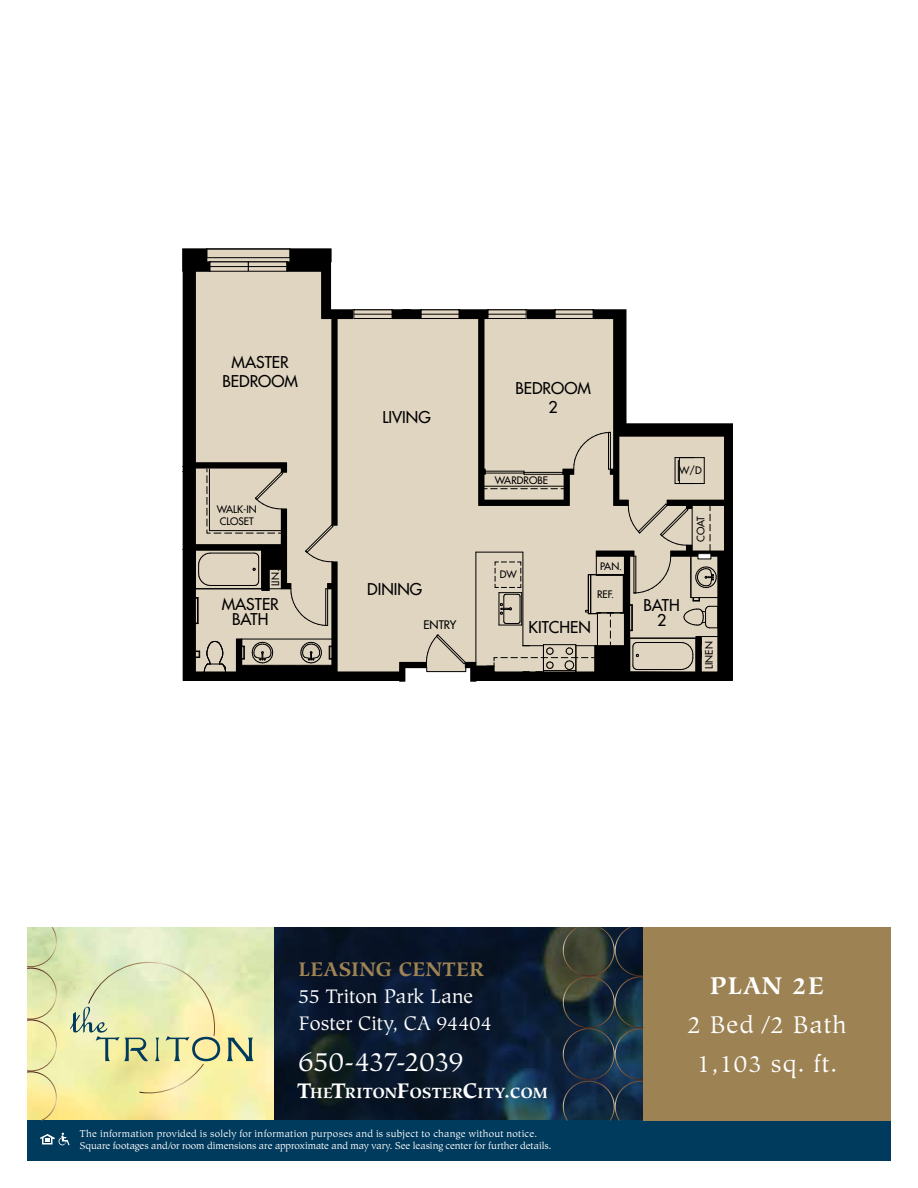
<style>
.page{position:relative;width:918px;height:1188px;background:#fff}
.page>*{position:absolute;margin:0;border:0;box-sizing:border-box;transform-origin:0 0}
.t1{font:27.15px "Hiroshige";letter-spacing:-.01em;color:#fff}
.t2{font:24px/39px "Hiroshige";letter-spacing:.05em;color:#fff;text-align:center}
.t3{font:700 24px "Hiroshige";letter-spacing:.05em;color:#fff}
.t4{font:19.5px/27px "Hiroshige";color:#fff}
.t5{font:700 19.5px "Hiroshige";letter-spacing:.01em;color:#9e8354}
.t6{font:15.9px/19px "Futura";color:#000;text-align:center}
.t7{font:700 14.7px "Hiroshige";letter-spacing:.015em;color:#fff}
.t8{font:11.55px "Futura";color:#000}
.t9{font:10.05px/12.1px "Futura";color:#000}
.t10{font:9.75px/12px "Hiroshige";letter-spacing:.015em;color:#fff}
.s1{font-size:21px}
</style>
<div class="page">
<svg style="left:273px;top:927px;width:290px;height:193px;background:#0c1b2e"></svg>
<svg style="left:227px;top:1037px;width:26px;height:24px"></svg>
<svg style="left:70px;top:962px;width:150px;height:131px;background:#e1e4ab"></svg>
<div style="left:27px;top:1120px;width:864px;height:41px;background:#003a5d"></div>
<svg style="left:40px;top:1133px;width:30px;height:12px"></svg>
<div style="left:643px;top:927px;width:248px;height:193px;background:#9d8254"></div>
<svg style="left:563px;top:927px;width:80px;height:193px;background:#20323f"></svg>
<svg style="left:27px;top:927px;width:30px;height:193px;background:#e2e2a1"></svg>
<div style="left:427px;top:309px;width:38px;height:364px;background:#e0d5c1"></div>
<svg style="left:182px;top:248px;width:245px;height:434px;background:#b5aea0"></svg>
<svg style="left:465px;top:309px;width:268px;height:373px;fill:#e0d5c1"></svg>
<svg style="left:426px;top:635px;width:40px;height:29px"></svg>
<svg style="left:675px;top:457px;width:30px;height:27px"></svg>
<hr style="left:610px;top:432px;width:1px;height:37px;background:#000">
<hr style="left:476px;top:552px;width:1px;height:110px;background:#000">
<hr style="left:523px;top:552px;width:1px;height:94px;background:#000">
<hr style="left:476px;top:552px;width:47px;height:1px;background:#000">
<hr style="left:637px;top:642px;width:44px;height:1px;background:#000">
<hr style="left:637px;top:669px;width:44px;height:1px;background:#000">
<hr style="left:696px;top:638px;width:1px;height:35px;background:#000">
<hr style="left:630px;top:672px;width:66px;height:1px;background:#000">
<hr style="left:630px;top:638px;width:66px;height:1px;background:#000">
<svg style="left:696px;top:567px;width:21px;height:21px"></svg>
<hr style="left:691px;top:556px;width:1px;height:42px;background:#000">
<svg style="left:628px;top:504px;width:60px;height:42px;background:#c8beac"></svg>
<hr style="left:242px;top:639px;width:90px;height:1px;background:#000">
<hr style="left:242px;top:665px;width:90px;height:1px;background:#000">
<svg style="left:279px;top:666px;width:16px;height:1px"></svg>
<svg style="left:301px;top:642px;width:32px;height:25px"></svg>
<svg style="left:195px;top:641px;width:31px;height:32px"></svg>
<svg style="left:241px;top:639px;width:4px;height:21px"></svg>
<svg style="left:684px;top:597px;width:35px;height:32px"></svg>
<svg style="left:402px;top:310px;width:10px;height:3px"></svg>
<svg style="left:252px;top:642px;width:21px;height:25px"></svg>
<svg style="left:681px;top:636px;width:37px;height:34px"></svg>
<svg style="left:457px;top:309px;width:153px;height:197px;background:#c8beac"></svg>
<svg style="left:710px;top:506px;width:1px;height:45px"></svg>
<hr style="left:692px;top:506px;width:1px;height:45px;background:#000">
<div style="left:427px;top:667px;width:39px;height:5px;border:1px solid #000"></div>
<svg style="left:195px;top:248px;width:162px;height:378px;background:#c2b8a7"></svg>
<svg style="left:487px;top:556px;width:184px;height:117px;background:#bdb4a3"></svg>
<svg style="left:212px;top:264px;width:35px;height:5px"></svg>
<hr style="left:210px;top:266px;width:38px;height:1px;background:#000">
<svg style="left:250px;top:264px;width:35px;height:5px"></svg>
<hr style="left:248px;top:266px;width:39px;height:1px;background:#000">
<svg style="left:356px;top:312px;width:34px;height:5px"></svg>
<div style="left:354px;top:310px;width:38px;height:9px;border:1px solid #000"></div>
<hr style="left:354px;top:314px;width:38px;height:1px;background:#000">
<svg style="left:423px;top:312px;width:34px;height:5px"></svg>
<div style="left:421px;top:310px;width:38px;height:9px;border:1px solid #000"></div>
<hr style="left:421px;top:314px;width:38px;height:1px;background:#000">
<svg style="left:490px;top:312px;width:34px;height:5px"></svg>
<div style="left:488px;top:310px;width:38px;height:9px;border:1px solid #000"></div>
<hr style="left:488px;top:314px;width:38px;height:1px;background:#000">
<svg style="left:557px;top:312px;width:34px;height:5px"></svg>
<div style="left:555px;top:310px;width:38px;height:9px;border:1px solid #000"></div>
<hr style="left:555px;top:314px;width:38px;height:1px;background:#000">
<div style="left:698px;top:554px;width:13px;height:5px;background:#fff"></div>
<div style="left:698px;top:553px;width:13px;height:6px;border:1px solid #000"></div>
<h3 class="t6" style="left:222px;top:353px;width:77px">MASTER<br>BEDROOM</h3>
<p class="t9" style="left:217px;top:503px;width:41px">WALK-IN<br>CLOSET</p>
<p class="t9" style="left:269px;top:586px;width:19px;rotate:-90deg">LIN.</p>
<h3 class="t6" style="left:222px;top:596px;width:59px;line-height:15.1px">MASTER<br>BATH</h3>
<h3 class="t6" style="left:382px;top:408px;width:50px">LIVING</h3>
<h3 class="t6" style="left:367px;top:580px;width:57px">DINING</h3>
<h3 class="t6" style="left:515px;top:378px;width:77px">BEDROOM<br>2</h3>
<p class="t9" style="left:495px;top:475px;width:55px">WARDROBE</p>
<p class="t9" style="left:500px;top:568px;width:19px">DW</p>
<p class="t9" style="left:600px;top:560px;width:24px">PAN.</p>
<p class="t9" style="left:597px;top:588px;width:18px">REF.</p>
<p class="t8" style="left:424px;top:618px;width:34px">ENTRY</p>
<h3 class="t6" style="left:529px;top:618px;width:64px">KITCHEN</h3>
<p class="t9" style="left:679px;top:464px;width:24px">W/D</p>
<p class="t9" style="left:695px;top:542px;width:27px;rotate:-90deg">COAT</p>
<h3 class="t6" style="left:643px;top:598px;width:38px;line-height:15.1px">BATH<br>2</h3>
<p class="t9" style="left:703px;top:669px;width:29px;rotate:-90deg">LINEN</p>
<h3 class="t5" style="left:299px;top:958px;width:187px">LEASING CENTER</h3>
<h3 class="t4" style="left:299px;top:983px;width:195px">55 Triton Park Lane<br>Foster City, CA 94404</h3>
<h1 class="t1" style="left:299px;top:1046px;width:166px">650-437-2039</h1>
<h3 class="t7" style="left:297px;top:1084px;width:252px"><span class="s1">T</span>HE<span class="s1">T</span>RITON<span class="s1">F</span>OSTER<span class="s1">C</span>ITY<span class="s1">.</span>COM</h3>
<p class="t10" style="left:80px;top:1128px;width:473px">The information provided is solely for information purposes and is subject to change without notice.<br>Square footages and/or room dimensions are approximate and may vary. See leasing center for further details.</p>
<h2 class="t3" style="left:710px;top:971px;width:116px">PLAN 2E</h2>
<h2 class="t2" style="left:687px;top:1006px;width:161px">2 Bed /2 Bath<br>1,103 sq. ft.</h2>
</div>
